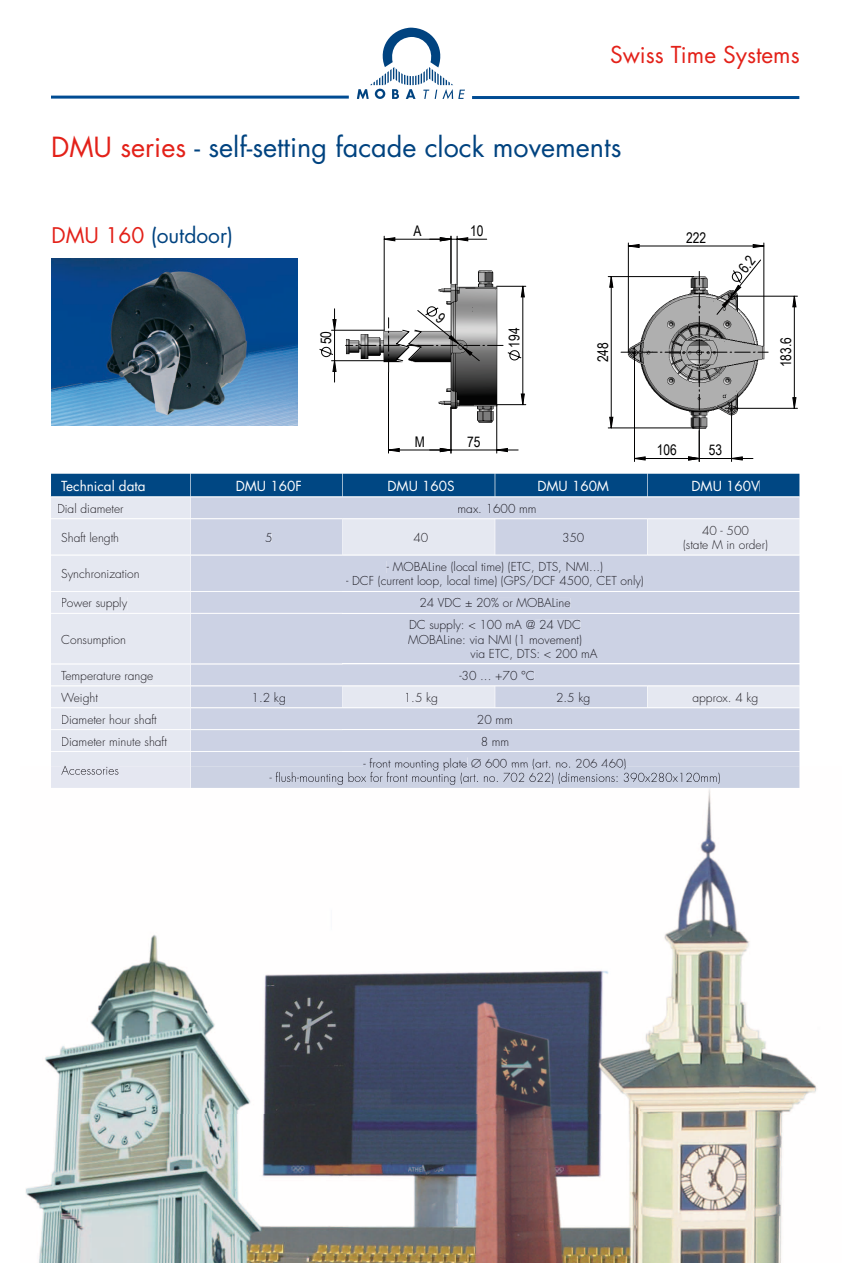
<style>
.page{position:relative;width:842px;height:1263px;background:#fff}
.page>*{position:absolute;margin:0;border:0;box-sizing:border-box;transform-origin:0 0}
.t1{font:27px "Futura Std";color:#004380}
.t2{font:22.65px "Futura";color:#e32119}
.t3{font:21px "Futura Std";color:#004380}
.t4{font:14.7px "Arial Narrow";color:#010000}
.t5{font:13.5px "Futura Std";color:#fff}
.t6{font:300 12px "Futura Std";color:#1e1d25}
.t7{font:300 12px/14.4px "Futura Std";color:#222026;text-align:center}
.s1{color:#e32119}
</style>
<div class="page">
<svg style="left:357px;top:28px;width:108px;height:71px"></svg>
<hr style="left:52px;top:96px;width:297px;height:3px;background:#004c93">
<hr style="left:472px;top:96px;width:327px;height:3px;background:#004c93">
<img style="left:45px;top:935px;width:335px;height:179px">
<img style="left:380px;top:789px;width:359px;height:325px">
<img style="left:739px;top:766px;width:78px;height:497px">
<img style="left:25px;top:1114px;width:715px;height:149px">
<img style="left:51px;top:259px;width:247px;height:167px">
<img style="left:334px;top:257px;width:178px;height:179px">
<hr style="left:384px;top:236px;width:1px;height:94px;background:#010000">
<hr style="left:388px;top:372px;width:1px;height:81px;background:#010000">
<hr style="left:451px;top:236px;width:1px;height:47px;background:#010000">
<hr style="left:457px;top:236px;width:1px;height:49px;background:#010000">
<hr style="left:457px;top:239px;width:30px;height:1px;background:#010000">
<hr style="left:331px;top:330px;width:53px;height:1px;background:#010000">
<hr style="left:331px;top:360px;width:53px;height:1px;background:#010000">
<hr style="left:451px;top:407px;width:1px;height:46px;background:#010000">
<hr style="left:496px;top:404px;width:1px;height:49px;background:#010000">
<hr style="left:731px;top:415px;width:1px;height:46px;background:#010000">
<hr style="left:608px;top:428px;width:86px;height:1px;background:#010000">
<hr style="left:608px;top:276px;width:86px;height:1px;background:#010000">
<hr style="left:738px;top:408px;width:59px;height:1px;background:#010000">
<hr style="left:734px;top:296px;width:63px;height:1px;background:#010000">
<hr style="left:628px;top:243px;width:1px;height:109px;background:#010000">
<hr style="left:763px;top:243px;width:1px;height:103px;background:#010000">
<hr style="left:634px;top:354px;width:1px;height:107px;background:#010000">
<hr style="left:699px;top:431px;width:1px;height:30px;background:#010000">
<svg style="left:384px;top:237px;width:84px;height:4px"></svg>
<svg style="left:319px;top:309px;width:18px;height:73px"></svg>
<svg style="left:389px;top:448px;width:129px;height:4px"></svg>
<svg style="left:609px;top:276px;width:4px;height:152px"></svg>
<svg style="left:792px;top:296px;width:4px;height:113px"></svg>
<svg style="left:628px;top:244px;width:136px;height:4px"></svg>
<svg style="left:635px;top:456px;width:118px;height:5px"></svg>
<svg style="left:51px;top:474px;width:748px;height:314px;background:#c5cee1"></svg>
<div style="left:481px;top:758px;width:145px;height:8px;background:#ccd2e4"></div>
<img style="left:481px;top:766px;width:145px;height:4px">
<img style="left:269px;top:772px;width:451px;height:13px">
<svg style="left:621px;top:254px;width:147px;height:177px"></svg>
<svg style="left:346px;top:286px;width:180px;height:119px"></svg>
<h2 class="t2" style="left:610px;top:39px;width:191px">Swiss Time Systems</h2>
<h1 class="t1" style="left:51px;top:130px;width:572px"><span class="s1">DMU series</span> - self-setting facade clock movements</h1>
<h3 class="t3" style="left:52px;top:222px;width:183px"><span class="s1">DMU 160</span> (outdoor)</h3>
<p class="t4" style="left:414px;top:220px;width:10px">A</p>
<p class="t4" style="left:470px;top:220px;width:15px">10</p>
<p class="t4" style="left:686px;top:227px;width:22px">222</p>
<p class="t4" style="left:315px;top:344px;width:15px;rotate:-90deg">50</p>
<p class="t4" style="left:504px;top:348px;width:22px;rotate:-90deg">194</p>
<p class="t4" style="left:592px;top:362px;width:22px;rotate:-90deg">248</p>
<p class="t4" style="left:775px;top:367px;width:32px;rotate:-90deg">183.6</p>
<p class="t4" style="left:415px;top:431px;width:12px">M</p>
<p class="t4" style="left:467px;top:431px;width:15px">75</p>
<p class="t4" style="left:657px;top:439px;width:22px">106</p>
<p class="t4" style="left:709px;top:439px;width:15px">53</p>
<p class="t5" style="left:61px;top:477px;width:86px">Technical data</p>
<p class="t5" style="left:236px;top:477px;width:68px">DMU 160F</p>
<p class="t5" style="left:387px;top:477px;width:69px">DMU 160S</p>
<p class="t5" style="left:537px;top:477px;width:73px">DMU 160M</p>
<p class="t5" style="left:691px;top:477px;width:70px">DMU 160V</p>
<p class="t7" style="left:57px;top:501px;width:68px">Dial diameter</p>
<p class="t6" style="left:458px;top:501px;width:81px">max. 1600 mm</p>
<p class="t7" style="left:61px;top:531px;width:59px">Shaft length</p>
<p class="t6" style="left:265px;top:530px;width:9px">5</p>
<p class="t7" style="left:414px;top:531px;width:16px">40</p>
<p class="t6" style="left:562px;top:530px;width:24px">350</p>
<p class="t7" style="left:683px;top:523px;width:86px">40 - 500<br>(state M in order)</p>
<p class="t7" style="left:61px;top:567px;width:80px">Synchronization</p>
<p class="t6" style="left:387px;top:559px;width:218px">- MOBALine (local time) (ETC, DTS, NMI...)</p>
<p class="t6" style="left:346px;top:574px;width:299px">- DCF (current loop, local time) (GPS/DCF 4500, CET only)</p>
<p class="t7" style="left:61px;top:596px;width:67px">Power supply</p>
<p class="t6" style="left:419px;top:596px;width:153px">24 VDC ± 20% or MOBALine</p>
<p class="t7" style="left:61px;top:632px;width:66px">Consumption</p>
<p class="t6" style="left:409px;top:617px;width:173px">DC supply: &lt; 100 mA @ 24 VDC</p>
<p class="t6" style="left:408px;top:632px;width:175px">MOBALine: via NMI (1 movement)</p>
<p class="t6" style="left:470px;top:646px;width:129px">via ETC, DTS: &lt; 200 mA</p>
<p class="t7" style="left:61px;top:669px;width:94px">Temperature range</p>
<p class="t6" style="left:459px;top:668px;width:77px">-30 ... +70 °C</p>
<p class="t7" style="left:61px;top:690px;width:38px">Weight</p>
<p class="t6" style="left:252px;top:690px;width:36px">1.2 kg</p>
<p class="t7" style="left:404px;top:690px;width:36px">1.5 kg</p>
<p class="t6" style="left:556px;top:690px;width:36px">2.5 kg</p>
<p class="t7" style="left:692px;top:690px;width:67px">approx. 4 kg</p>
<p class="t7" style="left:61px;top:712px;width:97px">Diameter hour shaft</p>
<p class="t6" style="left:477px;top:712px;width:37px">20 mm</p>
<p class="t7" style="left:61px;top:734px;width:107px">Diameter minute shaft</p>
<p class="t6" style="left:481px;top:734px;width:30px">8 mm</p>
<p class="t6" style="left:363px;top:756px;width:264px">- front mounting plate Ø 600 mm (art. no. 206 460)</p>
</div>
